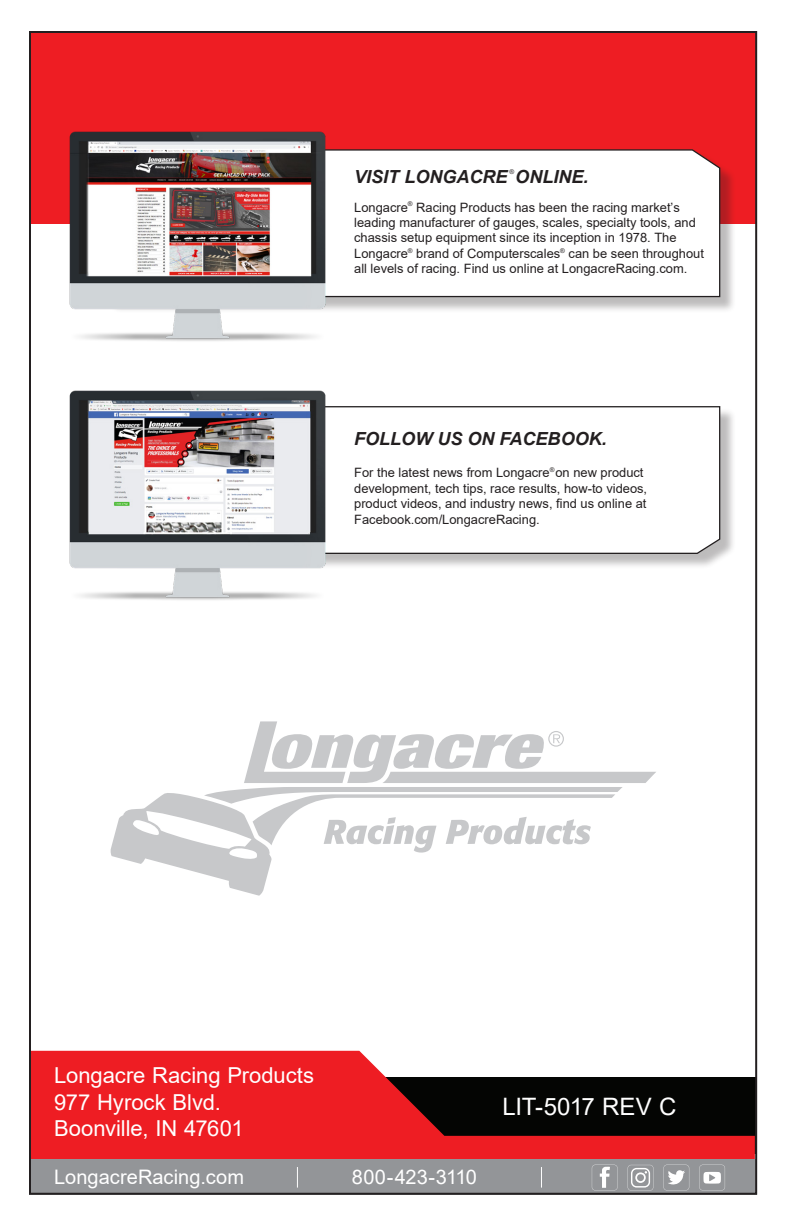
<style>
.page{position:relative;width:792px;height:1224px;background:#fff}
.page>*{position:absolute;margin:0;border:0;box-sizing:border-box;transform-origin:0 0}
.t1{font:24px "Arial";letter-spacing:-.01em;color:#fff}
.t2{font:22px "Arial";color:#fff}
.t3{font:20px "Arial";letter-spacing:.005em;color:#fff}
.t4{font:20px "Arial";letter-spacing:-.02em;color:#fff}
.t5{font:italic 700 18px "Arial";color:#231f20}
.t6{font:12.8px/15.4px "Arial";color:#231f20}
.t7{font:6.4px "Arial";color:#231f20}
</style>
<div class="page">
<div style="left:29px;top:31px;width:728px;height:192px;background:#ee1d23"></div>
<svg style="left:32px;top:1051px;width:722px;height:108px;background:#b53336"></svg>
<div style="left:29px;top:1159px;width:728px;height:36px;background:#939598"></div>
<svg style="left:297px;top:1167px;width:1px;height:21px"></svg>
<svg style="left:664px;top:1165px;width:25px;height:25px"></svg>
<svg style="left:592px;top:1165px;width:26px;height:25px"></svg>
<svg style="left:628px;top:1165px;width:25px;height:26px"></svg>
<svg style="left:699px;top:1165px;width:26px;height:25px"></svg>
<svg style="left:541px;top:1167px;width:1px;height:21px"></svg>
<div style="left:110px;top:409px;width:626px;height:161px;background:#231f20;opacity:.3"></div>
<svg style="left:348px;top:406px;width:373px;height:149px"></svg>
<div style="left:110px;top:152px;width:626px;height:161px;background:#231f20;opacity:.3"></div>
<svg style="left:348px;top:149px;width:373px;height:149px"></svg>
<img style="left:69px;top:390px;width:279px;height:210px">
<img style="left:47px;top:131px;width:301px;height:210px">
<svg style="left:110px;top:721px;width:546px;height:175px"></svg>
<p class="t7" style="left:510px;top:167px;width:6px">®</p>
<p class="t5" style="left:354px;top:165px;width:236px">VISIT LONGACRE ONLINE.</p>
<p class="t6" style="left:354px;top:199px;width:351px">Longacre<sup>®</sup> Racing Products has been the racing market’s leading manufacturer of gauges, scales, specialty tools, and chassis setup equipment since its inception in 1978. The Longacre<sup>®</sup> brand of Computerscales<sup>®</sup> can be seen throughout all levels of racing. Find us online at LongacreRacing.com.</p>
<p class="t5" style="left:354px;top:426px;width:254px">FOLLOW US ON FACEBOOK.</p>
<p class="t6" style="left:354px;top:465px;width:295px">For the latest news from Longacre<sup>®</sup>on new product development, tech tips, race results, how-to videos, product videos, and industry news, find us online at Facebook.com/LongacreRacing.</p>
<p class="t2" style="left:54px;top:1061px;width:262px">Longacre Racing Products</p>
<p class="t2" style="left:54px;top:1087px;width:168px">977 Hyrock Blvd.</p>
<p class="t2" style="left:54px;top:1113px;width:191px">Boonville, IN 47601</p>
<p class="t3" style="left:54px;top:1163px;width:192px">LongacreRacing.com</p>
<p class="t4" style="left:352px;top:1163px;width:127px">800-423-3110</p>
<p class="t1" style="left:503px;top:1090px;width:175px">LIT-5017 REV C</p>
</div>
